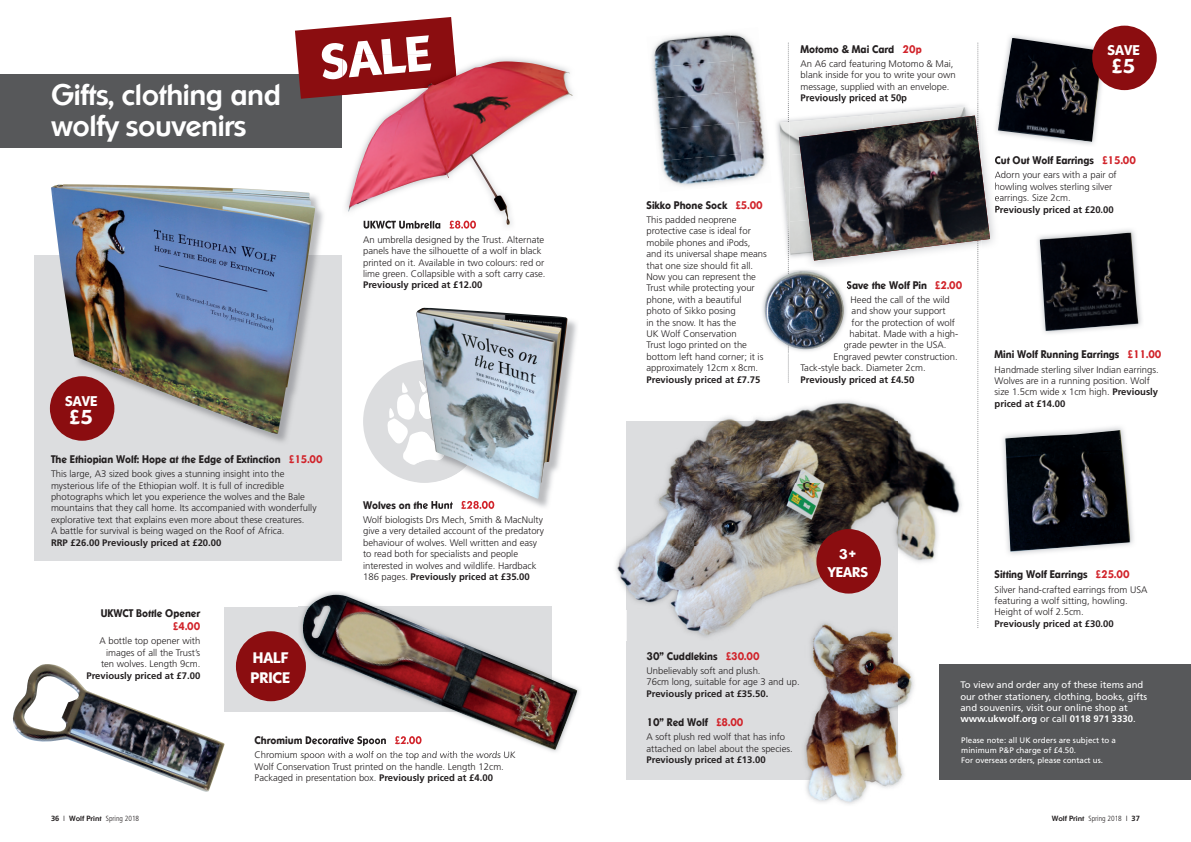
<style>
.page{position:relative;width:1191px;height:842px;background:#fff}
.page>*{position:absolute;margin:0;border:0;box-sizing:border-box;transform-origin:0 0}
.t1{font:800 50px "Sharnay";color:#fff}
.t2{font:700 30.3px/31px "Sharnay";letter-spacing:-.015em;color:#fff;scale:.95 1}
.t3{font:800 20px "Sharnay";color:#fff}
.t4{font:800 15.2px/19.5px "Sharnay";color:#fff}
.t5{font:800 14px/18px "Sharnay";color:#fff;text-align:center}
.t6{font:800 11px/13.2px "Sharnay";color:#231f20;text-align:right;scale:.9 1}
.t7{font:300 9.5px/11.4px "Frutiger";color:#231f20}
.t8{font:9.5px/11.4px "Frutiger";color:#fff}
.t9{font:700 9.5px "Frutiger";color:#231f20}
.t10{font:8px/9.6px "Frutiger";color:#fff}
.t11{font:300 condensed 7.5px "Frutiger";color:#231f20}
.s1{font-family:"Frutiger CE";font-weight:700}
.s2{color:#d1232a}
.s3{font-weight:700}
.s4{font-weight:700;font-stretch:normal}
.s5{font-family:"Sharnay";font-weight:400;font-stretch:normal}
.s6{font-family:"Sharnay";font-weight:700;font-stretch:normal}
</style>
<div class="page">
<svg style="left:788px;top:43px;width:1px;height:340px"></svg>
<div style="left:626px;top:421px;width:272px;height:359px;background:#dcdddf"></div>
<div style="left:939px;top:664px;width:252px;height:116px;background:#57585a"></div>
<img style="left:999px;top:38px;width:103px;height:104px">
<img style="left:652px;top:32px;width:78px;height:29px">
<img style="left:730px;top:33px;width:33px;height:87px">
<img style="left:652px;top:61px;width:83px;height:31px">
<img style="left:654px;top:92px;width:84px;height:31px">
<img style="left:657px;top:123px;width:81px;height:31px">
<img style="left:738px;top:120px;width:29px;height:61px">
<img style="left:660px;top:154px;width:84px;height:33px">
<img style="left:1002px;top:427px;width:132px;height:128px">
<img style="left:1005px;top:430px;width:125px;height:122px">
<img style="left:1037px;top:229px;width:105px;height:105px">
<img style="left:1039px;top:233px;width:99px;height:98px">
<img style="left:762px;top:267px;width:37px;height:86px">
<img style="left:764px;top:271px;width:35px;height:78px">
<div style="left:1092px;top:26px;width:64px;height:64px;background:#8b0d10;border-radius:50%"></div>
<img style="left:788px;top:102px;width:1px;height:154px">
<img style="left:779px;top:122px;width:10px;height:125px">
<img style="left:789px;top:267px;width:10px;height:3px">
<img style="left:789px;top:118px;width:10px;height:30px">
<img style="left:789px;top:214px;width:10px;height:41px">
<svg style="left:799px;top:43px;width:200px;height:585px"></svg>
<img style="left:799px;top:116px;width:191px;height:145px">
<img style="left:753px;top:397px;width:141px;height:24px">
<img style="left:964px;top:397px;width:2px;height:35px">
<img style="left:964px;top:432px;width:2px;height:141px">
<img style="left:964px;top:573px;width:2px;height:55px">
<img style="left:718px;top:416px;width:35px;height:5px">
<img style="left:894px;top:397px;width:70px;height:70px">
<img style="left:616px;top:547px;width:10px;height:43px">
<img style="left:898px;top:467px;width:66px;height:161px">
<img style="left:626px;top:421px;width:272px;height:188px">
<img style="left:626px;top:609px;width:125px;height:32px">
<img style="left:799px;top:609px;width:99px;height:2px">
<img style="left:799px;top:611px;width:120px;height:17px">
<img style="left:898px;top:662px;width:16px;height:112px">
<img style="left:806px;top:774px;width:98px;height:31px">
<img style="left:804px;top:641px;width:94px;height:139px">
<img style="left:801px;top:620px;width:115px;height:21px">
<div style="left:816px;top:529px;width:65px;height:65px;background:#8b0d10;border-radius:50%"></div>
<div style="left:363px;top:360px;width:123px;height:123px;background:#dcdddf;border-radius:50%"></div>
<div style="left:35px;top:256px;width:307px;height:305px;background:#dcdddf"></div>
<div style="left:0;top:74px;width:342px;height:73px;background:#57585a"></div>
<div style="left:224px;top:607px;width:327px;height:105px;background:#dcdddf"></div>
<img style="left:62px;top:196px;width:264px;height:246px">
<img style="left:51px;top:184px;width:264px;height:250px">
<svg style="left:295px;top:17px;width:160px;height:82px"></svg>
<img style="left:342px;top:58px;width:195px;height:169px">
<img style="left:363px;top:225px;width:83px;height:4px">
<img style="left:449px;top:225px;width:27px;height:4px">
<img style="left:342px;top:55px;width:115px;height:40px">
<img style="left:342px;top:55px;width:90px;height:24px">
<img style="left:348px;top:61px;width:225px;height:164px">
<div style="left:50px;top:376px;width:64px;height:65px;background:#8b0d10;border-radius:50%"></div>
<img style="left:12px;top:664px;width:213px;height:128px">
<img style="left:298px;top:738px;width:4px;height:6px">
<img style="left:301px;top:751px;width:215px;height:3px">
<img style="left:302px;top:595px;width:275px;height:155px">
<div style="left:236px;top:631px;width:70px;height:70px;background:#8b0d10;border-radius:50%"></div>
<img style="left:484px;top:318px;width:93px;height:189px">
<img style="left:417px;top:501px;width:36px;height:8px">
<img style="left:461px;top:501px;width:33px;height:8px">
<svg style="left:387px;top:383px;width:29px;height:82px"></svg>
<img style="left:416px;top:308px;width:151px;height:191px">
<p class="t2" style="left:51px;top:79px;width:243px">Gifts, clothing and wolfy souvenirs</p>
<p class="t1" style="left:318px;top:34px;width:112px;rotate:-5deg">SALE</p>
<p class="t7" style="left:363px;top:234px;width:184px">An umbrella designed by the Trust. Alternate panels have the silhouette of a wolf in black printed on it. Available in two colours: red or lime green. Collapsible with a soft carry case.<br><span class="s1">Previously priced at £12.00</span></p>
<p class="t5" style="left:65px;top:392px;width:34px">SAVE</p>
<p class="t3" style="left:69px;top:405px;width:25px">£5</p>
<p class="t6" style="left:51px;top:453px;width:303px">The Ethiopian Wolf: Hope at the Edge of Extinction <span class="s2">£15.00</span></p>
<p class="t7" style="left:51px;top:468px;width:267px">This large, A3 sized book gives a stunning insight into the mysterious life of the Ethiopian wolf. It is full of incredible photographs which let you experience the wolves and the Bale mountains that they call home. Its accompanied with wonderfully explorative text that explains even more about these creatures.<br>A battle for survival is being waged on the Roof of Africa.<br><span class="s3">RRP £26.00 Previously priced at £20.00</span></p>
<p class="t6" style="left:101px;top:606px;width:112px">UKWCT Bottle Opener <span class="s2">£4.00</span></p>
<p class="t7" style="left:86px;top:635px;width:115px;text-align:right">A bottle top opener with images of all the Trust’s<br>ten wolves. Length 9cm.<br><span class="s3">Previously priced at £7.00</span></p>
<p class="t4" style="left:250px;top:648px;width:41px">HALF<br>PRICE</p>
<p class="t7" style="left:363px;top:514px;width:182px">Wolf biologists Drs Mech, Smith &amp; MacNulty give a very detailed account of the predatory behaviour of wolves. Well written and easy to read both for specialists and people interested in wolves and wildlife. Hardback 186 pages. <span class="s3">Previously priced at £35.00</span></p>
<p class="t11" style="left:51px;top:814px;width:90px"><span class="s4">36</span> <span class="s5">|</span> <span class="s6">Wolf Print</span> Spring 2018</p>
<p class="t7" style="left:255px;top:749px;width:262px">Chromium spoon with a wolf on the top and with the words UK<br>Wolf Conservation Trust printed on the handle. Length 12cm.<br>Packaged in presentation box. <span class="s3">Previously priced at £4.00</span></p>
<p class="t6" style="left:646px;top:198px;width:131px">Sikko Phone Sock <span class="s2">£5.00</span></p>
<p class="t7" style="left:646px;top:214px;width:122px">This padded neoprene protective case is ideal for mobile phones and iPods, and its universal shape means that one size should fit all.<br>Now you can represent the<br>Trust while protecting your phone, with a beautiful photo of Sikko posing<br>in the snow. It has the<br>UK Wolf Conservation<br>Trust logo printed on the bottom left hand corner; it is approximately 12cm x 8cm.<br><span class="s3">Previously priced at £7.75</span></p>
<p class="t6" style="left:800px;top:42px;width:136px">Motomo &amp; Mai Card <span class="s2">20p</span></p>
<p class="t7" style="left:800px;top:58px;width:157px">An A6 card featuring Motomo &amp; Mai, blank inside for you to write your own message, supplied with an envelope.<br><span class="s3">Previously priced at 50p</span></p>
<p class="t6" style="left:846px;top:278px;width:130px">Save the Wolf Pin <span class="s2">£2.00</span></p>
<p class="t7" style="left:850px;top:294px;width:101px">Heed the call of the wild</p>
<p class="t7" style="left:851px;top:305px;width:95px">and show your support</p>
<p class="t7" style="left:851px;top:317px;width:105px">for the protection of wolf</p>
<p class="t7" style="left:849px;top:328px;width:110px">habitat. Made with a high-</p>
<p class="t7" style="left:843px;top:339px;width:104px">grade pewter in the USA.</p>
<p class="t7" style="left:833px;top:351px;width:126px">Engraved pewter construction.</p>
<p class="t7" style="left:800px;top:362px;width:127px">Tack-style back. Diameter 2cm.</p>
<p class="t9" style="left:800px;top:374px;width:115px">Previously priced at £4.50</p>
<p class="t5" style="left:1107px;top:41px;width:34px">SAVE</p>
<p class="t3" style="left:1111px;top:55px;width:25px">£5</p>
<p class="t6" style="left:994px;top:154px;width:159px">Cut Out Wolf Earrings <span class="s2">£15.00</span></p>
<p class="t7" style="left:994px;top:169px;width:124px">Adorn your ears with a pair of howling wolves sterling silver earrings. Size 2cm.<br><span class="s3">Previously priced at £20.00</span></p>
<p class="t6" style="left:994px;top:348px;width:187px">Mini Wolf Running Earrings <span class="s2">£11.00</span></p>
<p class="t7" style="left:994px;top:364px;width:166px">Handmade sterling silver Indian earrings.<br>Wolves are in a running position. Wolf size 1.5cm wide x 1cm high. <span class="s3">Previously priced at £14.00</span></p>
<p class="t5" style="left:827px;top:545px;width:42px">3+<br>YEARS</p>
<p class="t6" style="left:994px;top:568px;width:151px">Sitting Wolf Earrings <span class="s2">£25.00</span></p>
<p class="t7" style="left:994px;top:584px;width:154px">Silver hand-crafted earrings from USA featuring a wolf sitting, howling.<br>Height of wolf 2.5cm.<br><span class="s3">Previously priced at £30.00</span></p>
<p class="t6" style="left:646px;top:649px;width:127px">30” Cuddlekins <span class="s2">£30.00</span></p>
<p class="t7" style="left:646px;top:665px;width:155px">Unbelievably soft and plush.<br>76cm long, suitable for age 3 and up.<br><span class="s3">Previously priced at £35.50.</span></p>
<p class="t6" style="left:646px;top:715px;width:109px">10” Red Wolf <span class="s2">£8.00</span></p>
<p class="t7" style="left:646px;top:731px;width:148px">A soft plush red wolf that has info attached on label about the species.<br><span class="s3">Previously priced at £13.00</span></p>
<p class="t8" style="left:960px;top:679px;width:188px">To view and order any of these items and our other stationery, clothing, books, gifts and souvenirs, visit our online shop at <span class="s3">www.ukwolf.org</span> or call <span class="s3">0118 971 3330</span>.</p>
<p class="t10" style="left:961px;top:736px;width:156px">Please note: all UK orders are subject to a minimum P&amp;P charge of £4.50.<br>For overseas orders, please contact us.</p>
<p class="t11" style="left:1051px;top:814px;width:90px"><span class="s6">Wolf Print</span> Spring 2018 <span class="s5">|</span> <span class="s4">37</span></p>
</div>
